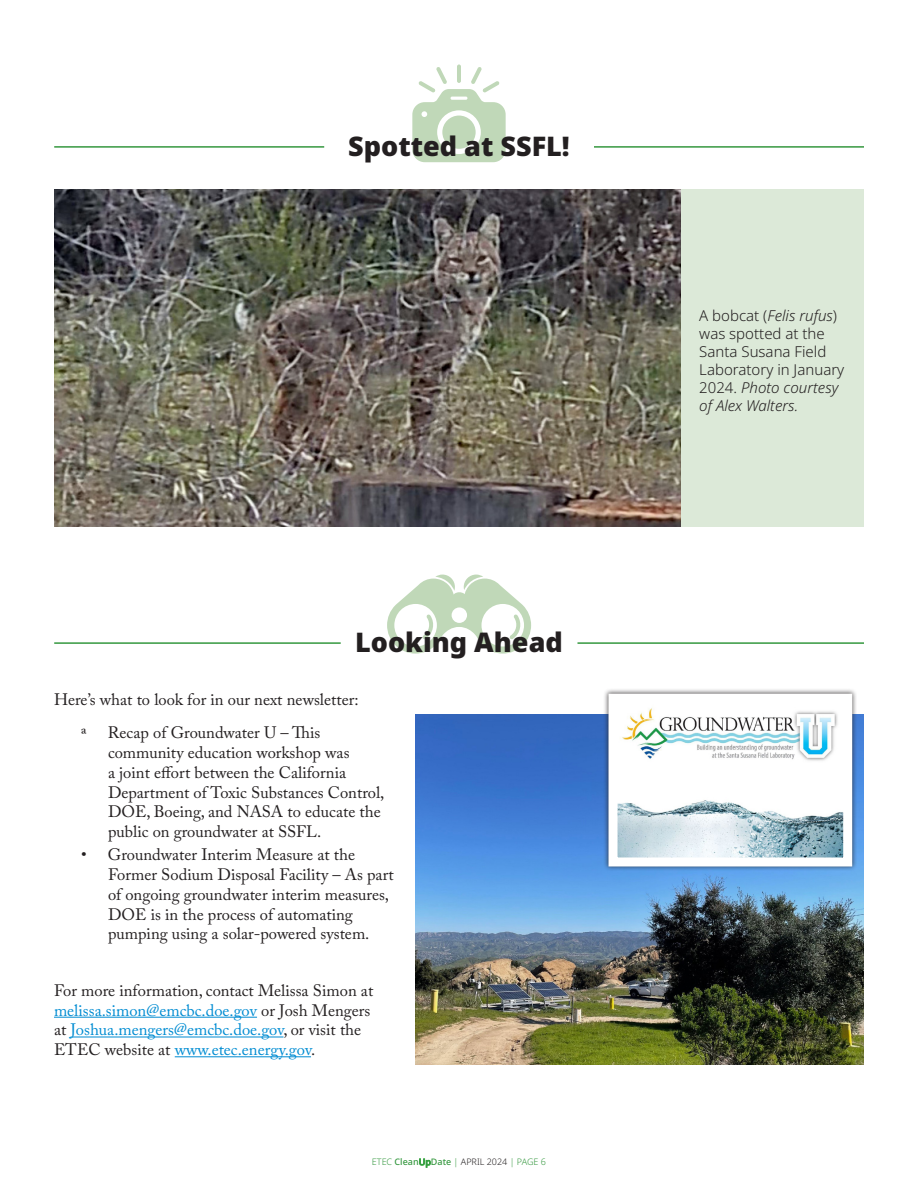
<style>
.page{position:relative;width:918px;height:1188px;background:#fff}
.page>*{position:absolute;margin:0;border:0;box-sizing:border-box;transform-origin:0 0}
.main_title{font:900 27px "Noto Sans";color:#231f20}
.body_tab1{font:16.5px/19.8px "Adobe Caslon Pro";color:#231f20}
.body{font:16.5px/19.8px "Adobe Caslon Pro";color:#231f20}
.Captions{font:300 15px/18px "Noto Sans";color:#231f20}
.t1{font:300 9px "Noto Sans";color:#35983f}
.s1{color:#008cd2}
.s2{font-weight:500}
.s3{font-weight:500;color:#40ae49}
.s4{color:#231f20}
.s5{font-style:italic}
</style>
<div class="page">
<svg style="left:412px;top:67px;width:94px;height:95px"></svg>
<svg style="left:387px;top:575px;width:144px;height:79px"></svg>
<hr style="left:54px;top:642px;width:287px;height:2px;background:#35983f">
<hr style="left:54px;top:1017px;width:203px;height:1px;background:#008cd2">
<hr style="left:70px;top:1037px;width:213px;height:1px;background:#008cd2">
<hr style="left:175px;top:1056px;width:136px;height:1px;background:#008cd2">
<hr style="left:577px;top:642px;width:287px;height:2px;background:#35983f">
<img style="left:415px;top:714px;width:449px;height:350px">
<div style="left:603px;top:689px;width:254px;height:183px;background:#231f20;opacity:.75"></div>
<img style="left:619px;top:704px;width:223px;height:152px">
<img style="left:54px;top:189px;width:627px;height:338px">
<hr style="left:54px;top:146px;width:270px;height:2px;background:#35983f">
<hr style="left:594px;top:146px;width:270px;height:2px;background:#35983f">
<div style="left:681px;top:189px;width:183px;height:338px;background:#dce9d8"></div>
<p class="main_title" style="left:348px;top:125px;width:223px">Spotted at SSFL!</p>
<p class="main_title" style="left:355px;top:621px;width:209px">Looking Ahead</p>
<p class="body" style="left:54px;top:689px;width:306px">Here’s what to look for in our next newsletter:</p>
<p class="body_tab1" style="left:81px;top:723px;width:7px">ª</p>
<p class="body_tab1" style="left:108px;top:723px;width:278px">Recap of Groundwater U – This community education workshop was<br>a joint effort between the California Department of Toxic Substances Control, DOE, Boeing, and NASA to educate the public on groundwater at SSFL.</p>
<p class="body_tab1" style="left:108px;top:845px;width:287px;text-indent:-27px">• Groundwater Interim Measure at the Former Sodium Disposal Facility – As part of ongoing groundwater interim measures, DOE is in the process of automating pumping using a solar-powered system.</p>
<p class="body" style="left:54px;top:980px;width:321px">For more information, contact Melissa Simon at <span class="s1">melissa.simon@emcbc.doe.gov</span> or Josh Mengers at <span class="s1">Joshua.mengers@emcbc.doe.gov</span>, or visit the ETEC website at <span class="s1">www.etec.energy.gov</span>.</p>
<p class="t1" style="left:372px;top:1156px;width:176px">ETEC <span class="s2">Clean</span><span class="s3">Up</span><span class="s2">Date</span> | <span class="s4">APRIL 2024</span> | PAGE 6</p>
<p class="Captions" style="left:699px;top:307px;width:147px">A bobcat (<span class="s5">Felis rufus</span>) was spotted at the<br>Santa Susana Field<br>Laboratory in January<br>2024. <span class="s5">Photo courtesy of Alex Walters.</span></p>
</div>
